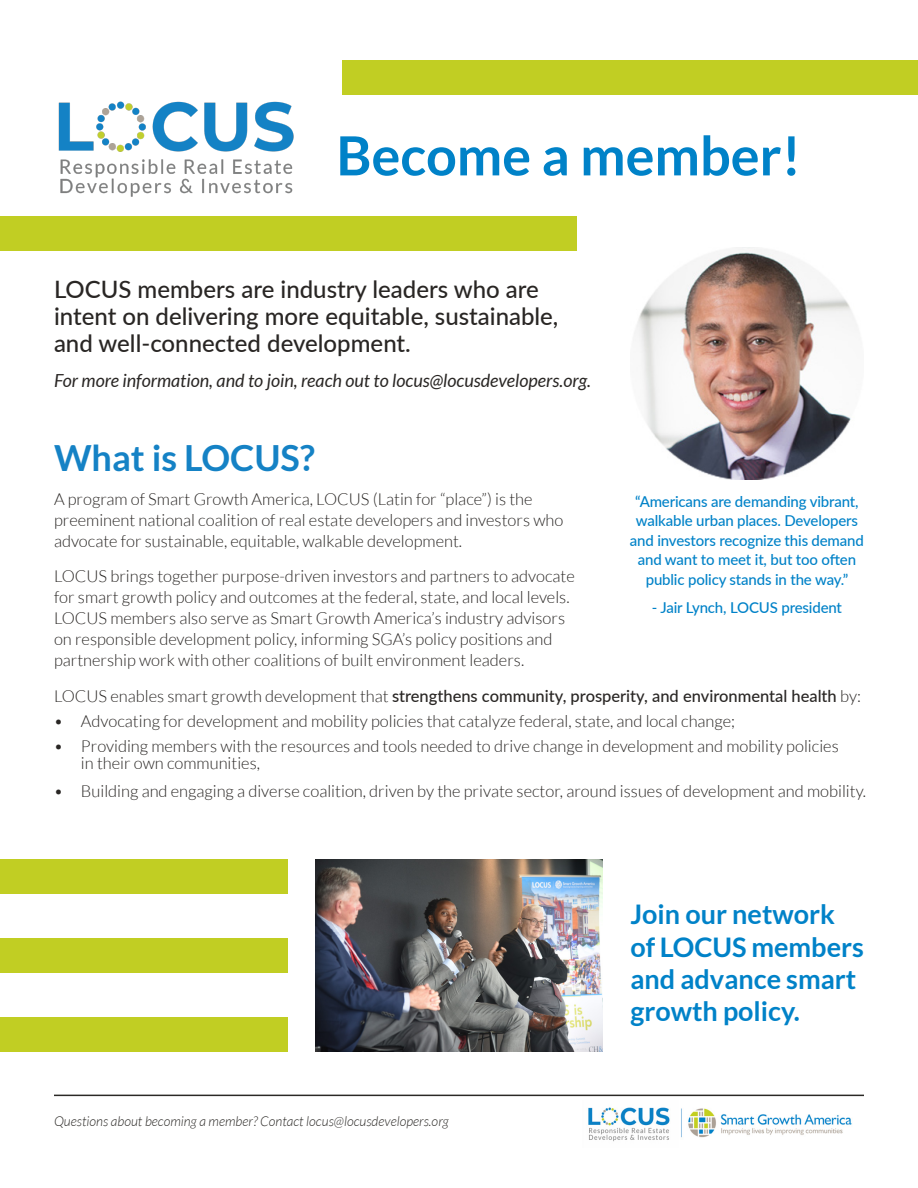
<style>
.page{position:relative;width:918px;height:1188px;background:#fff}
.page>*{position:absolute;margin:0;border:0;box-sizing:border-box;transform-origin:0 0}
.Title_1{font:700 54px "Lato";color:#0082c8}
.Title_1-2{font:700 36px "Lato";color:#1582c5}
.Key_Points_body{font:700 27px/32.4px "Lato";color:#0082c8}
.body{font:500 24px/27px "Lato";color:#292624}
.body-2{font:italic 18px "Lato";color:#292624}
.body-3{font:300 16.5px/21px "Lato";color:#292624}
.Title_1-3{font:300 16.5px/21px "Lato";color:#292624}
.body-4{font:500 16.5px "Lato";color:#292624}
.body-5{font:500 15px/19.5px "Lato";letter-spacing:-.01em;color:#0082c8;text-align:center}
.body-6{font:italic 300 13.5px "Lato";color:#2b2926}
.s1{font-weight:300}
</style>
<div class="page">
<img style="left:588px;top:1107px;width:264px;height:35px">
<div style="left:0;top:216px;width:576px;height:34px;background:#c1ce23"></div>
<hr style="left:54px;top:1095px;width:810px;height:1px;background:#2b2926">
<img style="left:315px;top:860px;width:288px;height:191px">
<div style="left:0;top:860px;width:288px;height:34px;background:#c1ce23"></div>
<div style="left:0;top:1017px;width:288px;height:34px;background:#c1ce23"></div>
<div style="left:0;top:938px;width:288px;height:35px;background:#c1ce23"></div>
<div style="left:342px;top:60px;width:576px;height:34px;background:#c1ce23"></div>
<img style="left:58px;top:101px;width:236px;height:96px">
<img style="left:634px;top:247px;width:223px;height:233px">
<p class="Title_1" style="left:336px;top:125px;width:466px">Become a member!</p>
<p class="body" style="left:54px;top:275px;width:506px">LOCUS members are industry leaders who are intent on delivering more equitable, sustainable, and well-connected development.</p>
<p class="body-2" style="left:54px;top:371px;width:538px">For more information, and to join, reach out to locus@locusdevelopers.org.</p>
<p class="Title_1-2" style="left:54px;top:437px;width:262px">What is LOCUS?</p>
<p class="Title_1-3" style="left:54px;top:489px;width:511px">A program of Smart Growth America, LOCUS (Latin for “place”) is the preeminent national coalition of real estate developers and investors who advocate for sustainable, equitable, walkable development.</p>
<p class="body-3" style="left:54px;top:566px;width:522px">LOCUS brings together purpose-driven investors and partners to advocate for smart growth policy and outcomes at the federal, state, and local levels.<br>LOCUS members also serve as Smart Growth America’s industry advisors on responsible development policy, informing SGA’s policy positions and partnership work with other coalitions of built environment leaders.</p>
<p class="body-5" style="left:630px;top:491px;width:235px">“Americans are demanding vibrant, walkable urban places. Developers and investors recognize this demand and want to meet it, but too often public policy stands in the way.”</p>
<p class="body-5" style="left:652px;top:597px;width:192px">- Jair Lynch, LOCUS president</p>
<p class="body-4" style="left:54px;top:684px;width:809px"><span class="s1">LOCUS enables smart growth development that</span> strengthens community, prosperity, and environmental health <span class="s1">by:</span></p>
<p class="body-3" style="left:54px;top:711px;width:683px">• Advocating for development and mobility policies that catalyze federal, state, and local change;</p>
<p class="body-3" style="left:81px;top:738px;width:759px;line-height:16.5px;text-indent:-27px">• Providing members with the resources and tools needed to drive change in development and mobility policies in their own communities,</p>
<p class="body-3" style="left:54px;top:781px;width:813px">• Building and engaging a diverse coalition, driven by the private sector, around issues of development and mobility.</p>
<p class="body-6" style="left:54px;top:1114px;width:396px">Questions about becoming a member? Contact locus@locusdevelopers.org</p>
<p class="Key_Points_body" style="left:630px;top:898px;width:235px">Join our network of LOCUS members and advance smart growth policy.</p>
</div>
